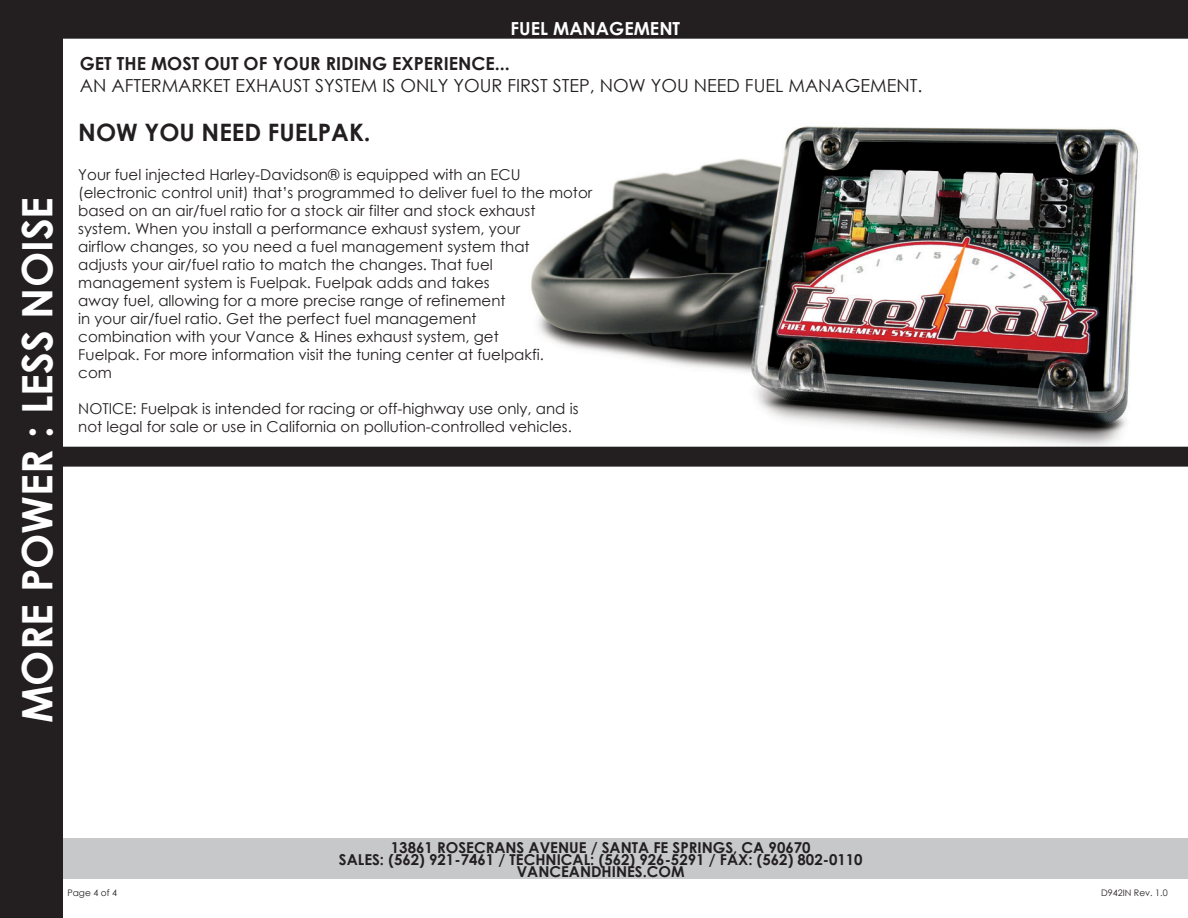
<style>
.page{position:relative;width:1188px;height:918px;background:#fff}
.page>*{position:absolute;margin:0;border:0;box-sizing:border-box;transform-origin:0 0}
.t1{font:700 42px "Century Gothic";color:#fff}
.t2{font:700 24px "Century Gothic";color:#231f20}
.t3{font:18px "Century Gothic";color:#231f20}
.t4{font:700 18px "Century Gothic";color:#231f20}
.t5{font:700 18px "Century Gothic";color:#fff}
.t6{font:15px/18px "Century Gothic";color:#231f20}
.t7{font:700 15px "Century Gothic";color:#231f20}
.t8{font:9px "Century Gothic";color:#231f20}
</style>
<div class="page">
<img style="left:494px;top:126px;width:681px;height:321px">
<div style="left:56px;top:838px;width:1132px;height:41px;background:#c7c8ca"></div>
<div style="left:1px;top:1px;width:61px;height:916px;background:#231f20"></div>
<div style="left:0;top:0;width:63px;height:918px;border:2px solid #231f20"></div>
<div style="left:56px;top:1px;width:1131px;height:37px;background:#231f20"></div>
<div style="left:56px;top:0;width:1132px;height:39px;border:2px solid #231f20"></div>
<div style="left:60px;top:447px;width:1128px;height:20px;background:#231f20"></div>
<p class="t1" style="left:5px;top:723px;width:528px;rotate:-90deg">MORE POWER : LESS NOISE</p>
<p class="t5" style="left:511px;top:15px;width:171px">FUEL MANAGEMENT</p>
<p class="t4" style="left:80px;top:50px;width:432px">GET THE MOST OUT OF YOUR RIDING EXPERIENCE...</p>
<p class="t3" style="left:80px;top:73px;width:844px">AN AFTERMARKET EXHAUST SYSTEM IS ONLY YOUR FIRST STEP, NOW YOU NEED FUEL MANAGEMENT.</p>
<p class="t2" style="left:78px;top:114px;width:294px">NOW YOU NEED FUELPAK.</p>
<p class="t6" style="left:78px;top:166px;width:516px">Your fuel injected Harley-Davidson® is equipped with an ECU (electronic control unit) that’s programmed to deliver fuel to the motor based on an air/fuel ratio for a stock air filter and stock exhaust<br>system. When you install a performance exhaust system, your<br>airflow changes, so you need a fuel management system that<br>adjusts your air/fuel ratio to match the changes. That fuel management system is Fuelpak. Fuelpak adds and takes<br>away fuel, allowing for a more precise range of refinement<br>in your air/fuel ratio. Get the perfect fuel management<br>combination with your Vance &amp; Hines exhaust system, get<br>Fuelpak. For more information visit the tuning center at fuelpakfi.<br>com</p>
<p class="t6" style="left:78px;top:400px;width:502px">NOTICE: Fuelpak is intended for racing or off-highway use only, and is not legal for sale or use in California on pollution-controlled vehicles.</p>
<p class="t7" style="left:391px;top:836px;width:421px">13861 ROSECRANS AVENUE / SANTA FE SPRINGS, CA 90670</p>
<p class="t7" style="left:339px;top:848px;width:525px">SALES: (562) 921-7461 / TECHNICAL: (562) 926-5291 / FAX: (562) 802-0110</p>
<p class="t7" style="left:517px;top:860px;width:169px">VANCEANDHINES.COM</p>
<p class="t8" style="left:68px;top:887px;width:51px">Page 4 of 4</p>
<p class="t8" style="left:1101px;top:887px;width:68px">D942IN Rev. 1.0</p>
</div>
